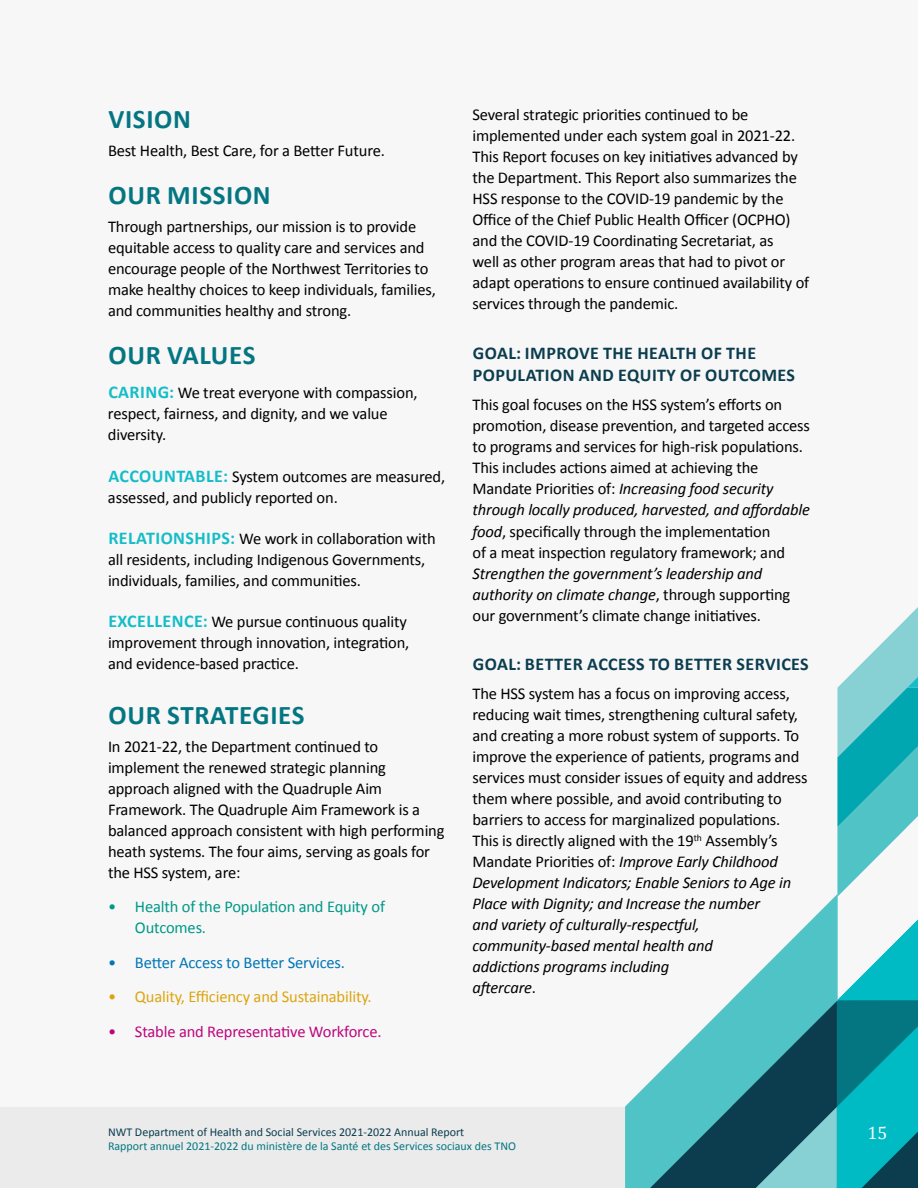
<style>
.page{position:relative;width:918px;height:1188px;background:#f7f7f7}
.page>*{position:absolute;margin:0;border:0;box-sizing:border-box;transform-origin:0 0}
.t1{font:700 27px "Calibri";letter-spacing:.025em;color:#047682}
.t2{font:700 18px/22.5px "Calibri";letter-spacing:.025em;color:#0b3d4f}
.t3{font:18px "Cambria";color:#fff}
.t4{font:16.5px/21px "Calibri";letter-spacing:-.01em;color:#000}
.t5{font:italic 16.5px/21px "Calibri";letter-spacing:-.01em;color:#000}
.t6{font:16.5px/21px "Calibri";letter-spacing:-.01em;color:#009889}
.t7{font:16.5px "Calibri";letter-spacing:-.01em;color:#dca510}
.t8{font:16.5px "Calibri";letter-spacing:-.01em;color:#bc067e}
.t9{font:16.5px "Calibri";letter-spacing:-.01em;color:#0076b6}
.t10{font:12px "Calibri";color:#047682}
.t11{font:12px "Calibri";color:#0b3d4f}
.s1{font-weight:700;font-size:18px;color:#15bdc8}
.s2{font-style:italic}
.s3{font-style:normal}
</style>
<div class="page">
<div style="left:0;top:1107px;width:918px;height:81px;background:#ebebeb"></div>
<svg style="left:837px;top:607px;width:81px;height:289px"></svg>
<svg style="left:838px;top:919px;width:80px;height:269px"></svg>
<svg style="left:625px;top:894px;width:213px;height:294px"></svg>
<h1 class="t1" style="left:109px;top:102px;width:84px">VISION</h1>
<p class="t4" style="left:108px;top:140px;width:278px">Best Health, Best Care, for a Better Future.</p>
<h1 class="t1" style="left:109px;top:178px;width:164px">OUR MISSION</h1>
<p class="t4" style="left:108px;top:216px;width:329px">Through partnerships, our mission is to provide equitable access to quality care and services and encourage people of the Northwest Territories to make healthy choices to keep individuals, families, and communities healthy and strong.</p>
<h1 class="t1" style="left:109px;top:338px;width:148px">OUR VALUES</h1>
<p class="t4" style="left:108px;top:382px;width:311px"><span class="s1">CARING:</span> We treat everyone with compassion, respect, fairness, and dignity, and we value diversity.</p>
<p class="t4" style="left:108px;top:466px;width:339px"><span class="s1">ACCOUNTABLE:</span> System outcomes are measured, assessed, and publicly reported on.</p>
<p class="t4" style="left:108px;top:528px;width:329px"><span class="s1">RELATIONSHIPS:</span> We work in collaboration with all residents, including Indigenous Governments, individuals, families, and communities.</p>
<p class="t4" style="left:108px;top:611px;width:303px"><span class="s1">EXCELLENCE:</span> We pursue continuous quality improvement through innovation, integration, and evidence-based practice.</p>
<h1 class="t1" style="left:109px;top:698px;width:198px">OUR STRATEGIES</h1>
<p class="t4" style="left:108px;top:736px;width:338px">In 2021-22, the Department continued to implement the renewed strategic planning approach aligned with the Quadruple Aim Framework. The Quadruple Aim Framework is a balanced approach consistent with high performing heath systems. The four aims, serving as goals for the HSS system, are:</p>
<p class="t6" style="left:135px;top:896px;width:252px;text-indent:-27px">• Health of the Population and Equity of<br>Outcomes.</p>
<p class="t9" style="left:108px;top:952px;width:239px">• Better Access to Better Services.</p>
<p class="t7" style="left:108px;top:986px;width:265px">• Quality, Efficiency and Sustainability.</p>
<p class="t8" style="left:108px;top:1021px;width:275px">• Stable and Representative Workforce.</p>
<p class="t4" style="left:473px;top:104px;width:338px">Several strategic priorities continued to be implemented under each system goal in 2021-22.<br>This Report focuses on key initiatives advanced by the Department. This Report also summarizes the HSS response to the COVID-19 pandemic by the Office of the Chief Public Health Officer (OCPHO) and the COVID-19 Coordinating Secretariat, as<br>well as other program areas that had to pivot or adapt operations to ensure continued availability of services through the pandemic.</p>
<p class="t2" style="left:473px;top:342px;width:324px">GOAL: IMPROVE THE HEALTH OF THE<br>POPULATION AND EQUITY OF OUTCOMES</p>
<p class="t4" style="left:472px;top:395px;width:339px">This goal focuses on the HSS system’s efforts on promotion, disease prevention, and targeted access to programs and services for high-risk populations.<br>This includes actions aimed at achieving the Mandate Priorities of: <span class="s2">Increasing food security through locally produced, harvested, and affordable food</span>, specifically through the implementation<br>of a meat inspection regulatory framework; and</p>
<p class="t5" style="left:472px;top:562px;width:319px">Strengthen the government’s leadership and authority on climate change<span class="s3">, through supporting our government’s climate change initiatives.</span></p>
<p class="t2" style="left:473px;top:653px;width:337px">GOAL: BETTER ACCESS TO BETTER SERVICES</p>
<p class="t4" style="left:472px;top:683px;width:337px">The HSS system has a focus on improving access, reducing wait times, strengthening cultural safety, and creating a more robust system of supports. To improve the experience of patients, programs and services must consider issues of equity and address them where possible, and avoid contributing to barriers to access for marginalized populations.<br>This is directly aligned with the 19<sup>th</sup> Assembly’s Mandate Priorities of: <span class="s2">Improve Early Childhood Development Indicators; Enable Seniors to Age in Place with Dignity; and Increase the number<br>and variety of culturally-respectful, community-based mental health and<br>addictions programs including<br>aftercare</span>.</p>
<p class="t11" style="left:108px;top:1124px;width:358px">NWT Department of Health and Social Services 2021-2022 Annual Report</p>
<p class="t10" style="left:108px;top:1138px;width:410px">Rapport annuel 2021-2022 du ministère de la Santé et des Services sociaux des TNO</p>
<p class="t3" style="left:868px;top:1122px;width:21px">15</p>
</div>
